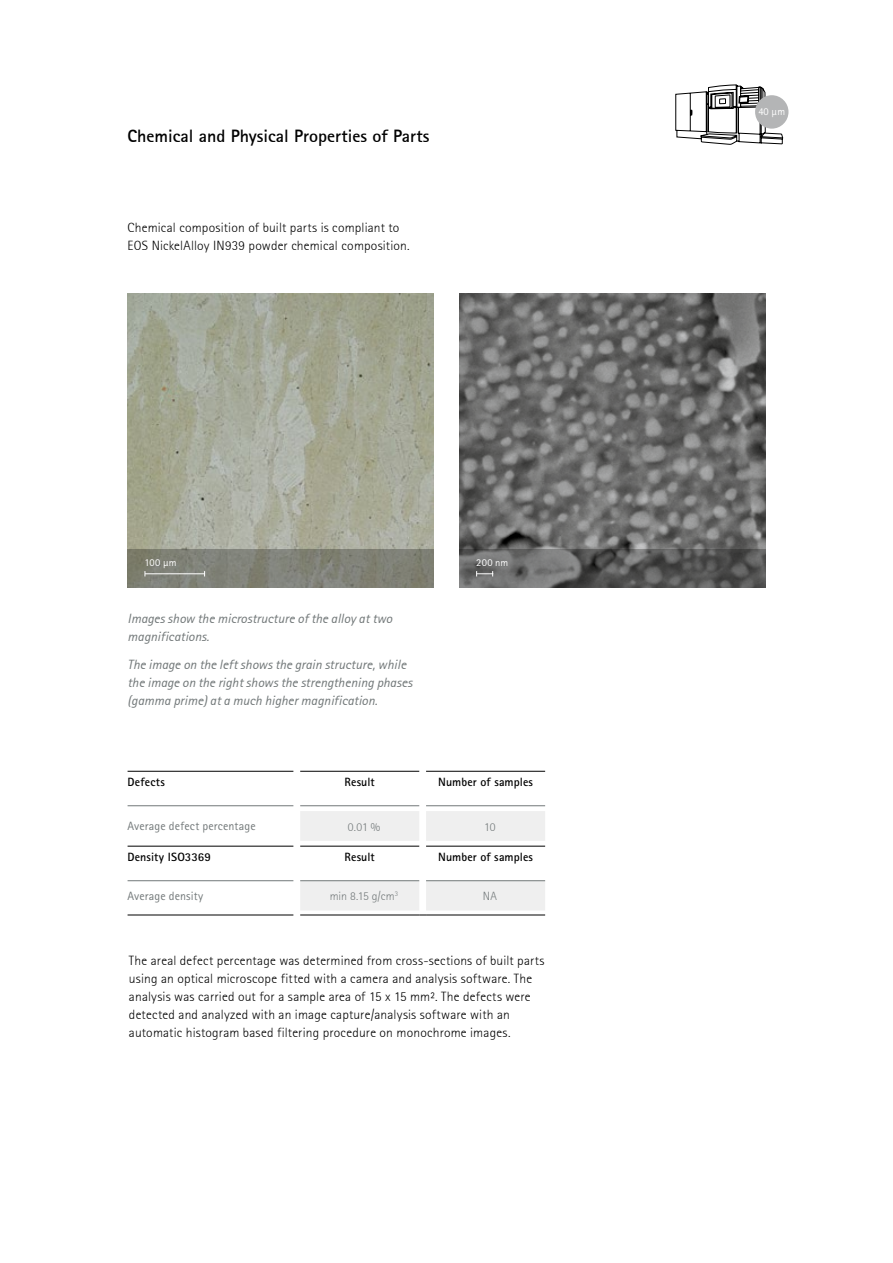
<style>
.page{position:relative;width:893px;height:1263px;background:#fff}
.page>*{position:absolute;margin:0;border:0;box-sizing:border-box;transform-origin:0 0}
.t1{font:700 18px "Rotis San Ser T";color:#000}
.t2{font:13.5px/18px "Rotis San Ser T Ligh";letter-spacing:.015em;color:#000}
.t3{font:italic 13.5px/18px "Rotis San Ser T";color:#727879}
.t4{font:700 12px "Rotis Sans Serif Pro";letter-spacing:.01em;color:#000}
.t5{font:12px "Rotis Sans Serif Pro";letter-spacing:.01em;color:#727879}
.t6{font:12px "Rotis San Ser T Ligh";color:#727879}
.t7{font:10.5px "Rotis San Ser T";letter-spacing:.015em;color:#fff}
.t8{font:10.5px "Rotis Sans Serif Pro";color:#fff}
</style>
<div class="page">
<img style="left:128px;top:293px;width:306px;height:256px">
<svg style="left:128px;top:549px;width:306px;height:39px;background:#7f8176"></svg>
<hr style="left:145px;top:573px;width:60px;height:1px;background:#fff">
<img style="left:459px;top:293px;width:306px;height:256px">
<svg style="left:459px;top:549px;width:306px;height:39px;background:#5f5f5e"></svg>
<svg style="left:476px;top:571px;width:17px;height:5px"></svg>
<svg style="left:128px;top:771px;width:417px;height:144px"></svg>
<hr style="left:128px;top:846px;width:165px;height:1px;background:#000">
<hr style="left:128px;top:771px;width:165px;height:1px;background:#000">
<hr style="left:300px;top:771px;width:119px;height:1px;background:#000">
<hr style="left:426px;top:771px;width:119px;height:1px;background:#000">
<hr style="left:128px;top:805px;width:165px;height:1px;background:#727879">
<hr style="left:300px;top:805px;width:119px;height:1px;background:#727879">
<hr style="left:426px;top:805px;width:119px;height:1px;background:#727879">
<hr style="left:128px;top:880px;width:165px;height:1px;background:#727879">
<hr style="left:128px;top:915px;width:165px;height:1px;background:#000">
<svg style="left:300px;top:811px;width:245px;height:105px"></svg>
<svg style="left:676px;top:85px;width:107px;height:59px"></svg>
<div style="left:755px;top:95px;width:33px;height:34px;background:#b4b5b6;border-radius:50%"></div>
<h1 class="t1" style="left:128px;top:124px;width:303px">Chemical and Physical Properties of Parts</h1>
<p class="t2" style="left:128px;top:218px;width:284px">Chemical composition of built parts is compliant to<br>EOS NickelAlloy IN939 powder chemical composition.</p>
<p class="t7" style="left:145px;top:557px;width:34px">100 µm</p>
<p class="t7" style="left:476px;top:557px;width:34px">200 nm</p>
<p class="t3" style="left:128px;top:609px;width:266px">Images show the microstructure of the alloy at two magnifications.</p>
<p class="t3" style="left:128px;top:656px;width:286px">The image on the left shows the grain structure, while the image on the right shows the strengthening phases (gamma prime) at a much higher magnification.</p>
<p class="t4" style="left:128px;top:774px;width:39px">Defects</p>
<p class="t4" style="left:345px;top:774px;width:32px">Result</p>
<p class="t4" style="left:438px;top:774px;width:96px">Number of samples</p>
<p class="t5" style="left:128px;top:819px;width:130px">Average defect percentage</p>
<p class="t6" style="left:348px;top:820px;width:34px">0.01 %</p>
<p class="t6" style="left:484px;top:820px;width:13px">10</p>
<p class="t4" style="left:128px;top:849px;width:85px">Density ISO3369</p>
<p class="t4" style="left:345px;top:849px;width:32px">Result</p>
<p class="t4" style="left:438px;top:849px;width:96px">Number of samples</p>
<p class="t5" style="left:128px;top:889px;width:77px">Average density</p>
<p class="t6" style="left:330px;top:889px;width:70px">min 8.15 g/cm<sup>3</sup></p>
<p class="t6" style="left:483px;top:889px;width:16px">NA</p>
<p class="t2" style="left:129px;top:952px;width:417px">The areal defect percentage was determined from cross-sections of built parts using an optical microscope fitted with a camera and analysis software. The analysis was carried out for a sample area of 15 x 15 mm². The defects were detected and analyzed with an image capture/analysis software with an automatic histogram based filtering procedure on monochrome images.</p>
<p class="t8" style="left:758px;top:106px;width:28px">40 µm</p>
</div>
